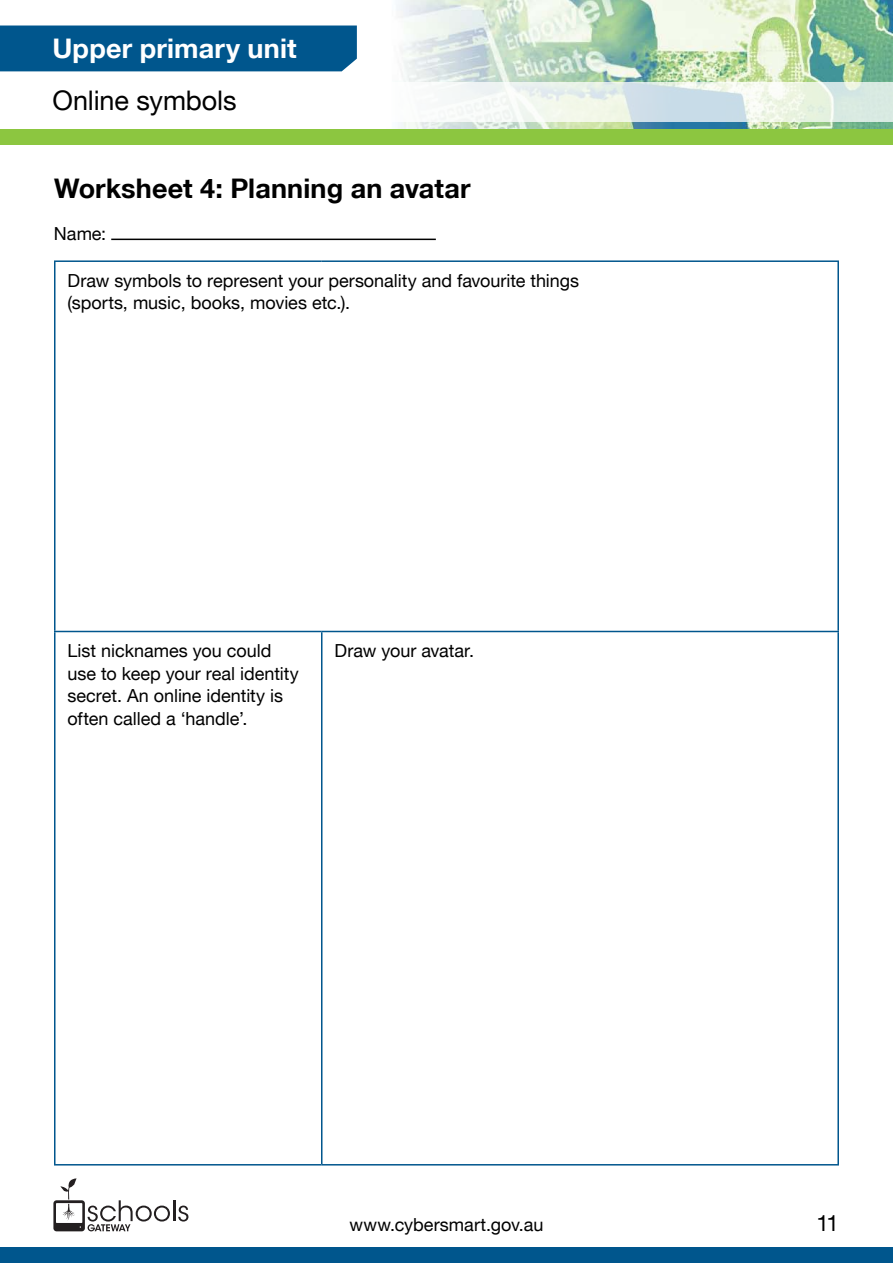
<style>
.page{position:relative;width:893px;height:1263px;background:#fff}
.page>*{position:absolute;margin:0;border:0;box-sizing:border-box;transform-origin:0 0}
.Content_Header{font:700 27px "Helvetica Neue LT";letter-spacing:.005em;color:#000}
.t1{font:700 27px "Helvetica Neue LT";letter-spacing:.005em;color:#fff}
.t2{font:27px "Helvetica Neue LT";letter-spacing:-.005em;color:#000}
.t3{font:22.5px "Helvetica Neue LT";color:#000}
.t4{font:18px/22.5px "Helvetica Neue LT";color:#000}
</style>
<div class="page">
<img style="left:0;top:0;width:893px;height:129px">
<div style="left:0;top:1248px;width:893px;height:15px;background:#00568d"></div>
<div style="left:0;top:129px;width:893px;height:16px;background:#8cc640"></div>
<svg style="left:0;top:82px;width:893px;height:39px"></svg>
<div style="left:0;top:26px;width:357px;height:45px;background:#00568d"></div>
<hr style="left:54px;top:262px;width:2px;height:369px;background:#00568d">
<hr style="left:54px;top:632px;width:2px;height:532px;background:#00568d">
<hr style="left:54px;top:260px;width:268px;height:2px;background:#00568d">
<hr style="left:322px;top:260px;width:517px;height:2px;background:#00568d">
<hr style="left:837px;top:262px;width:2px;height:369px;background:#00568d">
<hr style="left:837px;top:632px;width:2px;height:532px;background:#00568d">
<hr style="left:321px;top:632px;width:1px;height:532px;background:#00568d">
<hr style="left:54px;top:631px;width:268px;height:1px;background:#00568d">
<hr style="left:322px;top:631px;width:517px;height:1px;background:#00568d">
<hr style="left:54px;top:1164px;width:268px;height:1px;background:#00568d">
<hr style="left:322px;top:1164px;width:517px;height:1px;background:#00568d">
<hr style="left:111px;top:239px;width:325px;height:1px;background:#000">
<svg style="left:53px;top:1178px;width:117px;height:53px"></svg>
<hr style="left:173px;top:1200px;width:2px;height:21px;background:#231f20">
<svg style="left:178px;top:1205px;width:10px;height:16px"></svg>
<h1 class="t1" style="left:53px;top:31px;width:246px">Upper primary unit</h1>
<h1 class="t2" style="left:53px;top:84px;width:186px">Online symbols</h1>
<h1 class="Content_Header" style="left:54px;top:172px;width:418px">Worksheet 4: Planning an avatar</h1>
<p class="t4" style="left:54px;top:222px;width:54px">Name:</p>
<p class="t4" style="left:68px;top:269px;width:513px">Draw symbols to represent your personality and favourite things (sports, music, books, movies etc.).</p>
<p class="t4" style="left:68px;top:639px;width:233px">List nicknames you could use to keep your real identity secret. An online identity is often called a ‘handle’.</p>
<p class="t4" style="left:334px;top:639px;width:141px">Draw your avatar.</p>
<p class="t4" style="left:350px;top:1213px;width:195px">www.cybersmart.gov.au</p>
<p class="t3" style="left:816px;top:1209px;width:24px">11</p>
</div>
